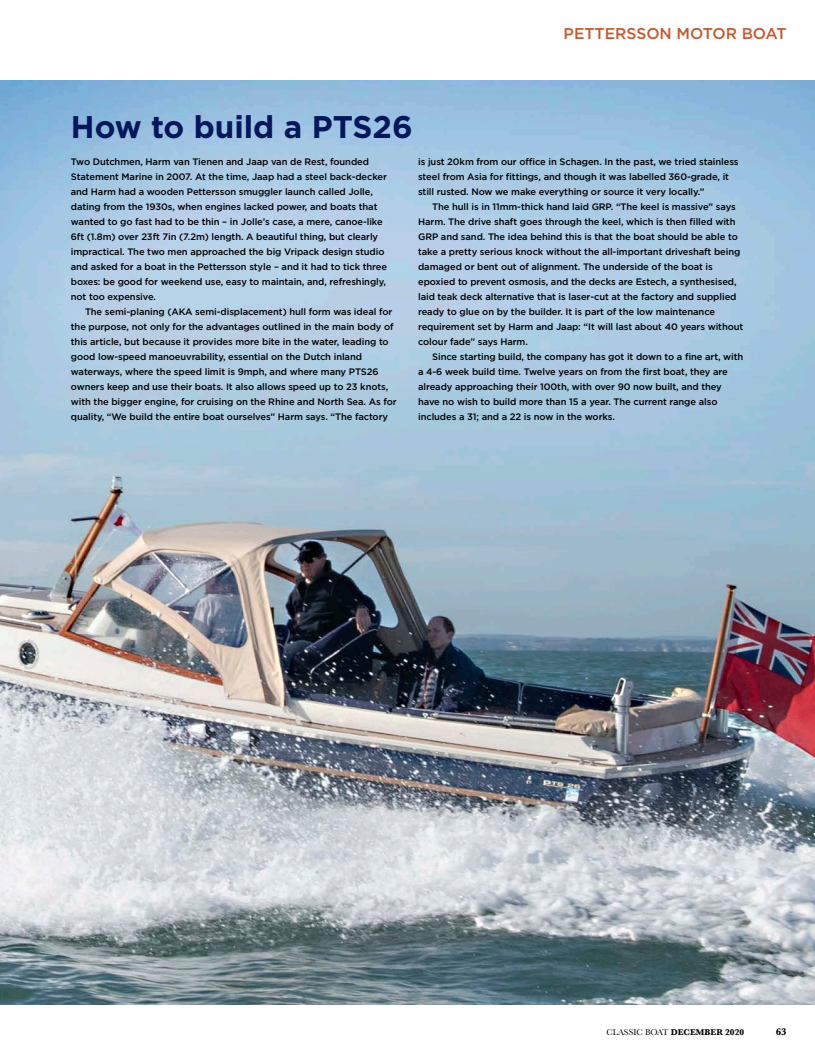
<style>
.page{position:relative;width:815px;height:1063px;background:#fff}
.page>*{position:absolute;margin:0;border:0;box-sizing:border-box;transform-origin:0 0}
._7_Panel_head{font:700 31.38px "Gotham";color:#04175c}
.t1{font:500 15.62px "Gotham";color:#c5592d}
.t2{font:700 10px "Baskerville";color:#000}
._6_Panel_text_panels{font:500 9.38px/15px "Gotham";letter-spacing:-.01em;color:#000}
.t3{font:700 8.75px "Baskerville";color:#000}
.s1{font-weight:400}
</style>
<div class="page">
<img style="left:0;top:80px;width:815px;height:925px">
<p class="_7_Panel_head" style="left:71px;top:108px;width:343px">How to build a PTS26</p>
<h2 class="t1" style="left:564px;top:23px;width:225px">PETTERSSON MOTOR BOAT</h2>
<p class="_6_Panel_text_panels" style="left:71px;top:154px;width:318px">Two Dutchmen, Harm van Tienen and Jaap van de Rest, founded Statement Marine in 2007. At the time, Jaap had a steel back-decker and Harm had a wooden Pettersson smuggler launch called Jolle, dating from the 1930s, when engines lacked power, and boats that wanted to go fast had to be thin – in Jolle’s case, a mere, canoe-like 6ft (1.8m) over 23ft 7in (7.2m) length. A beautiful thing, but clearly impractical. The two men approached the big Vripack design studio and asked for a boat in the Pettersson style – and it had to tick three boxes: be good for weekend use, easy to maintain, and, refreshingly, not too expensive.</p>
<p class="_6_Panel_text_panels" style="left:71px;top:304px;width:327px;text-indent:14px">The semi-planing (AKA semi-displacement) hull form was ideal for the purpose, not only for the advantages outlined in the main body of this article, but because it provides more bite in the water, leading to good low-speed manoeuvrability, essential on the Dutch inland waterways, where the speed limit is 9mph, and where many PTS26 owners keep and use their boats. It also allows speed up to 23 knots, with the bigger engine, for cruising on the Rhine and North Sea. As for quality, “We build the entire boat ourselves” Harm says. “The factory</p>
<p class="_6_Panel_text_panels" style="left:418px;top:154px;width:322px">is just 20km from our office in Schagen. In the past, we tried stainless steel from Asia for fittings, and though it was labelled 360-grade, it still rusted. Now we make everything or source it very locally.”</p>
<p class="_6_Panel_text_panels" style="left:418px;top:199px;width:327px;text-indent:14px">The hull is in 11mm-thick hand laid GRP. “The keel is massive” says Harm. The drive shaft goes through the keel, which is then filled with GRP and sand. The idea behind this is that the boat should be able to take a pretty serious knock without the all-important driveshaft being damaged or bent out of alignment. The underside of the boat is epoxied to prevent osmosis, and the decks are Estech, a synthesised, laid teak deck alternative that is laser-cut at the factory and supplied ready to glue on by the builder. It is part of the low maintenance requirement set by Harm and Jaap: “It will last about 40 years without colour fade” says Harm.</p>
<p class="_6_Panel_text_panels" style="left:418px;top:349px;width:327px;text-indent:14px">Since starting build, the company has got it down to a fine art, with a 4-6 week build time. Twelve years on from the first boat, they are already approaching their 100th, with over 90 now built, and they have no wish to build more than 15 a year. The current range also includes a 31; and a 22 is now in the works.</p>
<p class="t3" style="left:606px;top:1026px;width:139px"><span class="s1">CLASSIC BOAT</span> DECEMBER 2020</p>
<p class="t2" style="left:776px;top:1025px;width:12px">63</p>
</div>
